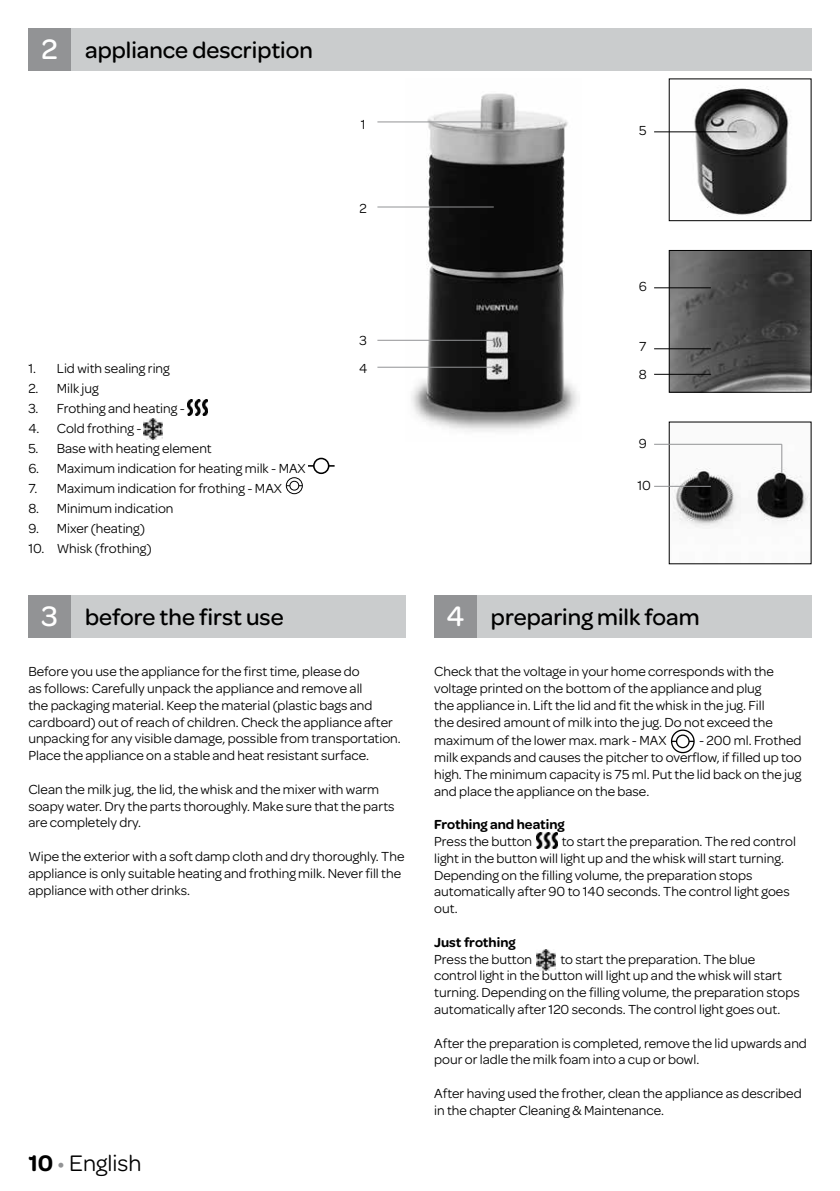
<style>
.page{position:relative;width:840px;height:1191px;background:#fff}
.page>*{position:absolute;margin:0;border:0;box-sizing:border-box;transform-origin:0 0}
.t1{font:500 24px "Omnes";color:#000}
.t2{font:24px "Omnes";color:#000}
.t3{font:14px/16.8px "Omnes";color:#000}
.t4{font:600 14px "Omnes";color:#000}
.s1{font-size:30px;color:#fff}
.s2{font-weight:600}
.s3{color:#929395}
</style>
<div class="page">
<hr style="left:671px;top:740px;width:22px;height:2px;background:#000">
<svg style="left:676px;top:735px;width:12px;height:12px"></svg>
<div style="left:675px;top:734px;width:14px;height:14px;border:1px solid #000;border-radius:50%"></div>
<div style="left:670px;top:729px;width:24px;height:24px;border:1px solid #000;border-radius:50%"></div>
<img style="left:536px;top:832px;width:20px;height:16px">
<img style="left:536px;top:949px;width:19px;height:21px">
<div style="left:57px;top:28px;width:754px;height:43px;background:#cacccd"></div>
<div style="left:28px;top:28px;width:43px;height:43px;background:#929395"></div>
<div style="left:57px;top:595px;width:348px;height:43px;background:#cacccd"></div>
<div style="left:28px;top:595px;width:43px;height:43px;background:#929395"></div>
<div style="left:462px;top:595px;width:349px;height:43px;background:#cacccd"></div>
<div style="left:434px;top:595px;width:42px;height:43px;background:#929395"></div>
<img style="left:187px;top:399px;width:20px;height:16px">
<img style="left:144px;top:419px;width:18px;height:21px">
<hr style="left:308px;top:465px;width:26px;height:2px;background:#000">
<div style="left:314px;top:458px;width:14px;height:15px;background:#fff;border-radius:50%"></div>
<div style="left:313px;top:458px;width:16px;height:16px;border:2px solid #000;border-radius:50%"></div>
<div style="left:289px;top:481px;width:10px;height:9px;border:1px solid #000;border-radius:50%"></div>
<div style="left:286px;top:477px;width:16px;height:17px;border:1px solid #000;border-radius:50%"></div>
<img style="left:670px;top:443px;width:139px;height:86px">
<hr style="left:653px;top:444px;width:128px;height:1px;background:#929395">
<svg style="left:780px;top:444px;width:1px;height:28px"></svg>
<hr style="left:653px;top:486px;width:57px;height:1px;background:#929395">
<img style="left:670px;top:88px;width:120px;height:127px">
<hr style="left:653px;top:131px;width:83px;height:1px;background:#000">
<img style="left:670px;top:252px;width:139px;height:139px">
<div style="left:668px;top:250px;width:143px;height:143px;border:1px solid #000"></div>
<hr style="left:653px;top:287px;width:57px;height:1px;background:#000">
<hr style="left:653px;top:348px;width:57px;height:1px;background:#000">
<hr style="left:653px;top:374px;width:57px;height:1px;background:#000">
<img style="left:405px;top:93px;width:173px;height:338px">
<hr style="left:377px;top:121px;width:116px;height:1px;background:#929395">
<hr style="left:377px;top:206px;width:116px;height:1px;background:#929395">
<hr style="left:377px;top:340px;width:116px;height:1px;background:#929395">
<hr style="left:377px;top:367px;width:116px;height:1px;background:#929395">
<h1 class="t1" style="left:42px;top:33px;width:273px"><span class="s1">2</span> appliance description</h1>
<p class="t3" style="left:360px;top:116px;width:6px">1</p>
<p class="t3" style="left:359px;top:199px;width:9px">2</p>
<p class="t3" style="left:28px;top:359px;width:143px">1. Lid with sealing ring</p>
<p class="t3" style="left:28px;top:379px;width:72px">2. Milk jug</p>
<p class="t3" style="left:28px;top:399px;width:157px">3. Frothing and heating -</p>
<p class="t3" style="left:28px;top:419px;width:113px">4. Cold frothing -</p>
<p class="t3" style="left:28px;top:439px;width:185px">5. Base with heating element</p>
<p class="t3" style="left:28px;top:459px;width:279px">6. Maximum indication for heating milk - MAX</p>
<p class="t3" style="left:28px;top:479px;width:255px">7. Maximum indication for frothing - MAX</p>
<p class="t3" style="left:28px;top:499px;width:147px">8. Minimum indication</p>
<p class="t3" style="left:28px;top:519px;width:118px">9. Mixer (heating)</p>
<p class="t3" style="left:28px;top:539px;width:125px">10. Whisk (frothing)</p>
<p class="t3" style="left:359px;top:325px;width:10px;line-height:28.4px">3<br>4</p>
<p class="t3" style="left:638px;top:121px;width:9px">5</p>
<p class="t3" style="left:638px;top:277px;width:10px">6</p>
<p class="t3" style="left:638px;top:331px;width:9px;line-height:28.4px">7<br>8</p>
<p class="t3" style="left:638px;top:434px;width:10px">9</p>
<p class="t3" style="left:637px;top:476px;width:15px">10</p>
<h1 class="t1" style="left:41px;top:600px;width:244px"><span class="s1">3</span> before the first use</h1>
<h1 class="t1" style="left:446px;top:600px;width:254px"><span class="s1">4</span> preparing milk foam</h1>
<p class="t3" style="left:28px;top:662px;width:374px">Before you use the appliance for the first time, please do<br>as follows: Carefully unpack the appliance and remove all<br>the packaging material. Keep the material (plastic bags and cardboard) out of reach of children. Check the appliance after unpacking for any visible damage, possible from transportation.<br>Place the appliance on a stable and heat resistant surface.</p>
<p class="t3" style="left:28px;top:780px;width:367px">Clean the milk jug, the lid, the whisk and the mixer with warm soapy water. Dry the parts thoroughly. Make sure that the parts are completely dry.</p>
<p class="t3" style="left:28px;top:847px;width:377px">Wipe the exterior with a soft damp cloth and dry thoroughly. The appliance is only suitable heating and frothing milk. Never fill the appliance with other drinks.</p>
<h1 class="t2" style="left:28px;top:1146px;width:114px"><span class="s2">10</span> <span class="s3">•</span> English</h1>
<p class="t3" style="left:434px;top:662px;width:341px">Check that the voltage in your home corresponds with the voltage printed on the bottom of the appliance and plug the appliance in. Lift the lid and fit the whisk in the jug. Fill the desired amount of milk into the jug. Do not exceed the</p>
<p class="t3" style="left:434px;top:731px;width:234px">maximum of the lower max. mark - MAX</p>
<p class="t3" style="left:434px;top:731px;width:369px;text-align:justify;text-indent:265px">- 200 ml. Frothed milk expands and causes the pitcher to overflow, if filled up too high. The minimum capacity is 75 ml. Put the lid back on the jug and place the appliance on the base.</p>
<p class="t4" style="left:434px;top:814px;width:132px">Frothing and heating</p>
<p class="t3" style="left:434px;top:832px;width:99px">Press the button</p>
<p class="t3" style="left:434px;top:832px;width:363px;text-indent:127px">to start the preparation. The red control light in the button will light up and the whisk will start turning.<br>Depending on the filling volume, the preparation stops automatically after 90 to 140 seconds. The control light goes out.</p>
<p class="t4" style="left:434px;top:932px;width:83px">Just frothing</p>
<p class="t3" style="left:434px;top:949px;width:99px">Press the button</p>
<p class="t3" style="left:434px;top:949px;width:367px;text-indent:126px">to start the preparation. The blue control light in the button will light up and the whisk will start turning. Depending on the filling volume, the preparation stops automatically after 120 seconds. The control light goes out.</p>
<p class="t3" style="left:434px;top:1033px;width:374px">After the preparation is completed, remove the lid upwards and pour or ladle the milk foam into a cup or bowl.</p>
<p class="t3" style="left:434px;top:1084px;width:369px">After having used the frother, clean the appliance as described in the chapter Cleaning &amp; Maintenance.</p>
</div>
